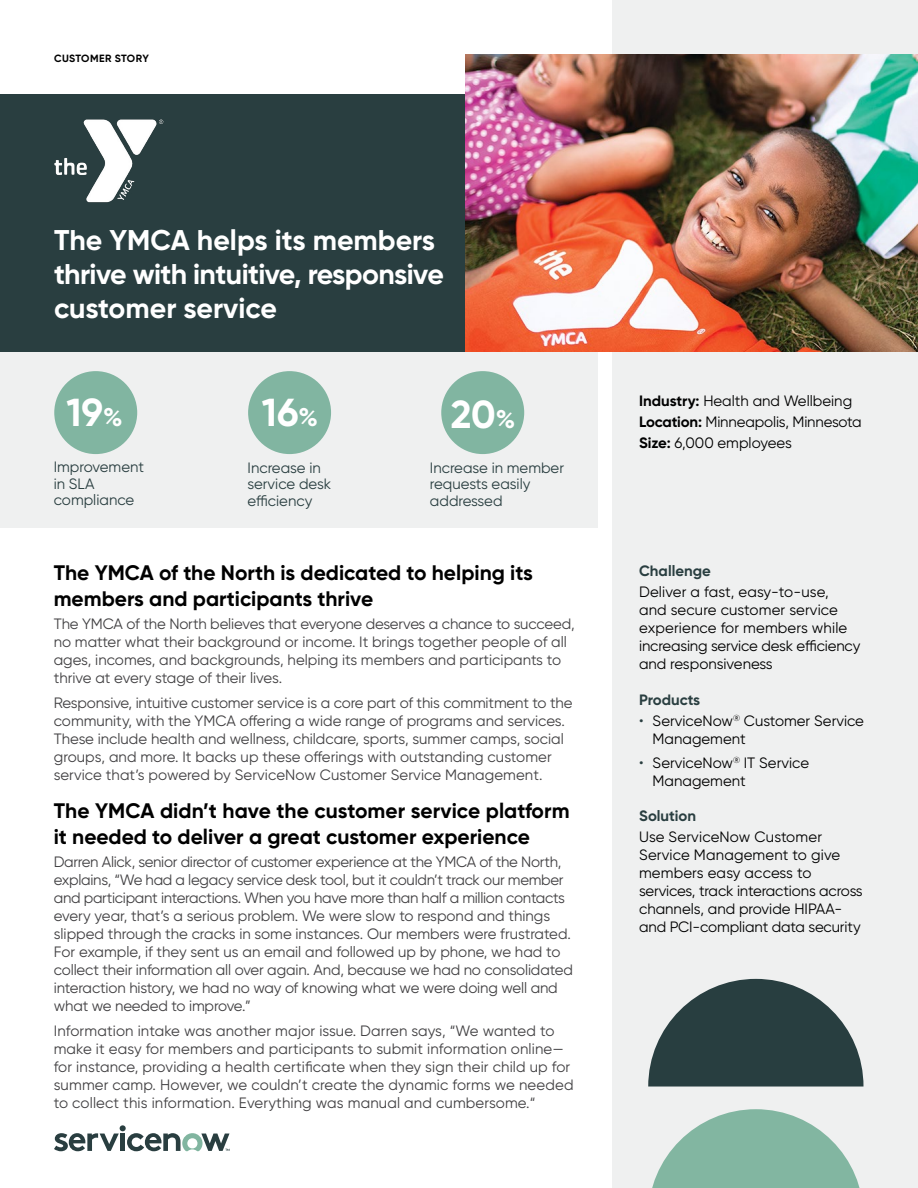
<style>
.page{position:relative;width:918px;height:1188px;background:#fff}
.page>*{position:absolute;margin:0;border:0;box-sizing:border-box;transform-origin:0 0}
.t1{font:700 39px "Gilroy";color:#fff}
.t2{font:700 28.5px/34.2px "Gilroy";letter-spacing:-.02em;color:#fff}
.t3{font:700 21px/25.2px "Gilroy";color:#000}
.t4{font:15px/18px "Gilroy";color:#414042}
.t5{font:15px/18px "Gilroy";letter-spacing:-.02em;color:#414042}
.t6{font:15px/18px "Gilroy";color:#000}
.t7{font:15px/16.5px "Gilroy";color:#293e40}
.t8{font:700 15px "Gilroy";color:#293e40}
.t9{font:700 10.5px "Gilroy";letter-spacing:.035em;color:#000}
.s1{font-size:25.5px}
.s2{font-weight:700}
.s3{color:#293e40}
</style>
<div class="page">
<div style="left:0;top:346px;width:598px;height:182px;background:#eff0f0"></div>
<div style="left:54px;top:371px;width:83px;height:83px;background:#81b5a1;border-radius:50%"></div>
<div style="left:248px;top:371px;width:83px;height:83px;background:#81b5a1;border-radius:50%"></div>
<div style="left:441px;top:371px;width:83px;height:83px;background:#81b5a1;border-radius:50%"></div>
<div style="left:612px;top:0;width:306px;height:1188px;background:#eff0f0"></div>
<svg style="left:648px;top:979px;width:216px;height:108px"></svg>
<svg style="left:652px;top:1109px;width:208px;height:79px"></svg>
<div style="left:0;top:94px;width:918px;height:258px;background:#293e40"></div>
<svg style="left:54px;top:1125px;width:176px;height:26px"></svg>
<img style="left:54px;top:119px;width:110px;height:84px">
<img style="left:465px;top:54px;width:453px;height:298px">
<p class="t9" style="left:54px;top:52px;width:96px">CUSTOMER STORY</p>
<h2 class="t2" style="left:54px;top:223px;width:391px">The YMCA helps its members thrive with intuitive, responsive customer service</h2>
<h1 class="t1" style="left:67px;top:388px;width:58px">19<span class="s1">%</span></h1>
<h1 class="t1" style="left:262px;top:388px;width:58px">16<span class="s1">%</span></h1>
<h1 class="t1" style="left:451px;top:390px;width:66px">20<span class="s1">%</span></h1>
<p class="t7" style="left:54px;top:459px;width:92px">Improvement in SLA compliance</p>
<p class="t7" style="left:248px;top:459px;width:85px">Increase in service desk efficiency</p>
<p class="t7" style="left:430px;top:459px;width:136px">Increase in member requests easily addressed</p>
<h3 class="t3" style="left:54px;top:560px;width:481px">The YMCA of the North is dedicated to helping its members and participants thrive</h3>
<p class="t4" style="left:54px;top:615px;width:523px">The YMCA of the North believes that everyone deserves a chance to succeed, no matter what their background or income. It brings together people of all ages, incomes, and backgrounds, helping its members and participants to thrive at every stage of their lives.</p>
<p class="t4" style="left:54px;top:693px;width:520px">Responsive, intuitive customer service is a core part of this commitment to the community, with the YMCA offering a wide range of programs and services.<br>These include health and wellness, childcare, sports, summer camps, social groups, and more. It backs up these offerings with outstanding customer service that’s powered by ServiceNow Customer Service Management.</p>
<h3 class="t3" style="left:54px;top:798px;width:517px">The YMCA didn’t have the customer service platform it needed to deliver a great customer experience</h3>
<p class="t5" style="left:54px;top:853px;width:521px">Darren Alick, senior director of customer experience at the YMCA of the North, explains, “We had a legacy service desk tool, but it couldn’t track our member and participant interactions. When you have more than half a million contacts every year, that’s a serious problem. We were slow to respond and things slipped through the cracks in some instances. Our members were frustrated.<br>For example, if they sent us an email and followed up by phone, we had to collect their information all over again. And, because we had no consolidated interaction history, we had no way of knowing what we were doing well and what we needed to improve.”</p>
<p class="t4" style="left:54px;top:1021px;width:521px">Information intake was another major issue. Darren says, “We wanted to make it easy for members and participants to submit information online— for instance, providing a health certificate when they sign their child up for summer camp. However, we couldn’t create the dynamic forms we needed to collect this information. Everything was manual and cumbersome.“</p>
<p class="t6" style="left:639px;top:390px;width:224px;line-height:21px"><span class="s2">Industry:</span> Health and Wellbeing<br><span class="s2">Location:</span> Minneapolis, Minnesota<br><span class="s2">Size:</span> 6,000 employees</p>
<p class="t8" style="left:639px;top:561px;width:73px">Challenge</p>
<p class="t6" style="left:639px;top:582px;width:223px">Deliver a fast, easy-to-use,<br>and secure customer service experience for members while increasing service desk efficiency and responsiveness</p>
<p class="t8" style="left:639px;top:691px;width:63px">Products</p>
<p class="t6" style="left:653px;top:712px;width:213px;text-indent:-13px"><span class="s3">•</span> ServiceNow<sup>®</sup> Customer Service<br>Management</p>
<p class="t6" style="left:653px;top:753px;width:158px;text-indent:-14px"><span class="s3">•</span> ServiceNow<sup>®</sup> IT Service<br>Management</p>
<p class="t8" style="left:639px;top:806px;width:59px">Solution</p>
<p class="t6" style="left:639px;top:827px;width:225px">Use ServiceNow Customer<br>Service Management to give members easy access to services, track interactions across channels, and provide HIPAA&shy;and PCI-compliant data security</p>
</div>
